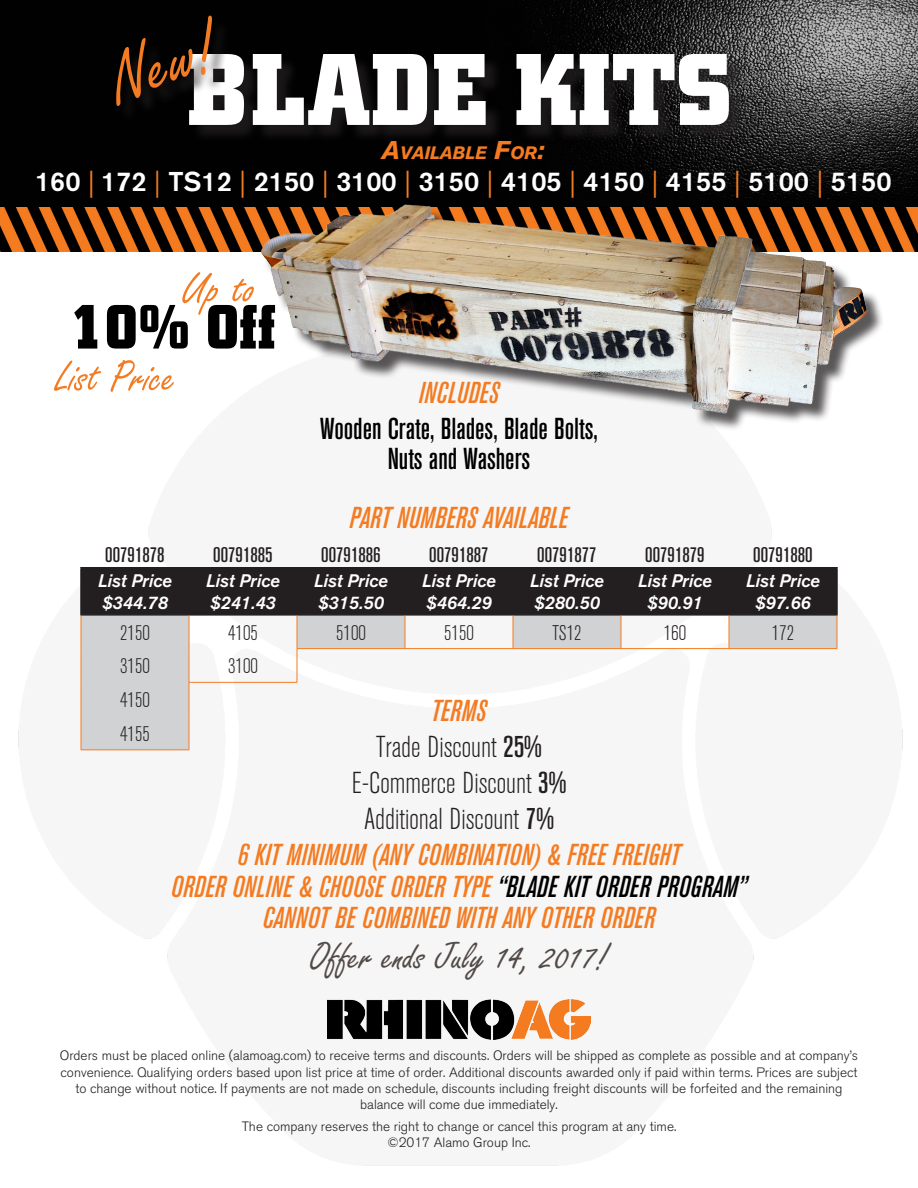
<style>
.page{position:relative;width:918px;height:1188px;background:#fff}
.page>*{position:absolute;margin:0;border:0;box-sizing:border-box;transform-origin:0 0}
.t1{font:40.5px "Freestyle Script";color:#524a47}
.t2{font:italic 500 condensed 30px "Akzidenz Grotesk BE";color:#f47b21}
.t3{font:300 condensed 30px "Akzidenz Grotesk BE";color:#231f20}
.t4{font:500 condensed 30px "Akzidenz Grotesk BE";color:#000}
.t5{font:500 27px "Akzidenz Grotesk BE";color:#fff}
.t6{font:500 condensed 21px "Akzidenz Grotesk BE";color:#231f20}
.t7{font:300 condensed 21px "Akzidenz Grotesk BE";color:#231f20}
.t8{font:italic 500 18px "Akzidenz Grotesk BE";color:#fff}
.t9{font:italic 700 17.85px "Akzidenz Grotesk BE";color:#f47b21}
.t10{font:300 13.5px/16.2px "Akzidenz Grotesk BE";color:#231f20;text-align:center}
.s1{font-size:25.5px}
.s2{font-family:"Minion Pro";color:#f47b21}
.s3{font-family:"Minion Pro";font-weight:400;color:#f47b21}
.s4{font-weight:500}
.s5{color:#000}
</style>
<div class="page">
<img style="left:0;top:0;width:918px;height:251px">
<div style="left:191px;top:56px;width:557px;height:88px;background:#231f20;opacity:.75"></div>
<svg style="left:116px;top:16px;width:613px;height:109px"></svg>
<img style="left:328px;top:1000px;width:262px;height:40px">
<img style="left:232px;top:191px;width:672px;height:238px">
<svg style="left:54px;top:360px;width:120px;height:32px"></svg>
<svg style="left:74px;top:272px;width:201px;height:77px"></svg>
<div style="left:82px;top:568px;width:754px;height:46px;background:#231f20"></div>
<svg style="left:82px;top:616px;width:755px;height:134px;fill:#f6f6f6"></svg>
<hr style="left:80px;top:614px;width:109px;height:2px;background:#231f20">
<hr style="left:189px;top:614px;width:108px;height:2px;background:#231f20">
<hr style="left:297px;top:614px;width:108px;height:2px;background:#231f20">
<hr style="left:405px;top:614px;width:108px;height:2px;background:#231f20">
<hr style="left:513px;top:614px;width:108px;height:2px;background:#231f20">
<hr style="left:621px;top:614px;width:108px;height:2px;background:#231f20">
<hr style="left:80px;top:567px;width:109px;height:1px;background:#231f20">
<hr style="left:80px;top:568px;width:2px;height:46px;background:#231f20">
<hr style="left:189px;top:567px;width:108px;height:1px;background:#231f20">
<hr style="left:188px;top:568px;width:2px;height:46px;background:#231f20">
<hr style="left:297px;top:567px;width:108px;height:1px;background:#231f20">
<hr style="left:296px;top:568px;width:2px;height:46px;background:#231f20">
<hr style="left:405px;top:567px;width:108px;height:1px;background:#231f20">
<hr style="left:404px;top:568px;width:2px;height:46px;background:#231f20">
<hr style="left:513px;top:567px;width:108px;height:1px;background:#231f20">
<hr style="left:512px;top:568px;width:2px;height:46px;background:#231f20">
<hr style="left:621px;top:567px;width:108px;height:1px;background:#231f20">
<hr style="left:620px;top:568px;width:2px;height:46px;background:#231f20">
<hr style="left:729px;top:567px;width:109px;height:1px;background:#231f20">
<hr style="left:728px;top:568px;width:2px;height:46px;background:#231f20">
<hr style="left:836px;top:568px;width:2px;height:46px;background:#231f20">
<hr style="left:729px;top:614px;width:109px;height:2px;background:#231f20">
<hr style="left:81px;top:616px;width:1px;height:33px;background:#f47b21">
<hr style="left:81px;top:649px;width:1px;height:33px;background:#f47b21">
<hr style="left:81px;top:682px;width:1px;height:34px;background:#f47b21">
<hr style="left:189px;top:683px;width:1px;height:33px;background:#f47b21">
<hr style="left:81px;top:716px;width:1px;height:34px;background:#f47b21">
<hr style="left:189px;top:716px;width:1px;height:34px;background:#f47b21">
<hr style="left:81px;top:750px;width:108px;height:1px;background:#f47b21">
<hr style="left:189px;top:616px;width:1px;height:33px;background:#f47b21">
<hr style="left:189px;top:649px;width:1px;height:33px;background:#f47b21">
<hr style="left:297px;top:649px;width:1px;height:33px;background:#f47b21">
<hr style="left:189px;top:682px;width:108px;height:1px;background:#f47b21">
<hr style="left:297px;top:616px;width:1px;height:32px;background:#f47b21">
<hr style="left:297px;top:648px;width:108px;height:1px;background:#f47b21">
<hr style="left:405px;top:616px;width:1px;height:32px;background:#f47b21">
<hr style="left:513px;top:616px;width:1px;height:32px;background:#f47b21">
<hr style="left:621px;top:616px;width:1px;height:32px;background:#f47b21">
<hr style="left:729px;top:616px;width:1px;height:32px;background:#f47b21">
<hr style="left:837px;top:616px;width:1px;height:32px;background:#f47b21">
<hr style="left:405px;top:648px;width:108px;height:1px;background:#f47b21">
<hr style="left:513px;top:648px;width:108px;height:1px;background:#f47b21">
<hr style="left:621px;top:648px;width:108px;height:1px;background:#f47b21">
<hr style="left:729px;top:648px;width:108px;height:1px;background:#f47b21">
<p class="t9" style="left:382px;top:142px;width:164px"><span class="s1">A</span>VAILABLE <span class="s1">F</span>OR<span class="s1">:</span></p>
<p class="t5" style="left:35px;top:165px;width:858px">160 <span class="s2">|</span> 172 <span class="s3">|</span> TS12 <span class="s2">|</span> 2150 <span class="s2">|</span> 3100 <span class="s2">|</span> 3150 <span class="s2">|</span> 4105 <span class="s2">|</span> 4150 <span class="s2">|</span> 4155 <span class="s2">|</span> 5100 <span class="s2">|</span> 5150</p>
<p class="t2" style="left:419px;top:376px;width:82px">INCLUDES</p>
<p class="t4" style="left:320px;top:413px;width:279px">Wooden Crate, Blades, Blade Bolts,</p>
<p class="t4" style="left:388px;top:443px;width:144px">Nuts and Washers</p>
<p class="t2" style="left:350px;top:500px;width:220px">PART NUMBERS AVAILABLE</p>
<p class="t6" style="left:105px;top:543px;width:61px">00791878</p>
<p class="t6" style="left:213px;top:543px;width:61px">00791885</p>
<p class="t6" style="left:321px;top:543px;width:61px">00791886</p>
<p class="t6" style="left:429px;top:543px;width:61px">00791887</p>
<p class="t6" style="left:537px;top:543px;width:61px">00791877</p>
<p class="t6" style="left:645px;top:543px;width:61px">00791879</p>
<p class="t6" style="left:753px;top:543px;width:61px">00791880</p>
<p class="t8" style="left:98px;top:571px;width:75px">List Price</p>
<p class="t8" style="left:102px;top:592px;width:67px">$344.78</p>
<p class="t8" style="left:206px;top:571px;width:75px">List Price</p>
<p class="t8" style="left:210px;top:592px;width:67px">$241.43</p>
<p class="t8" style="left:314px;top:571px;width:75px">List Price</p>
<p class="t8" style="left:318px;top:592px;width:67px">$315.50</p>
<p class="t8" style="left:422px;top:571px;width:75px">List Price</p>
<p class="t8" style="left:426px;top:592px;width:67px">$464.29</p>
<p class="t8" style="left:530px;top:571px;width:75px">List Price</p>
<p class="t8" style="left:534px;top:592px;width:67px">$280.50</p>
<p class="t8" style="left:638px;top:571px;width:75px">List Price</p>
<p class="t8" style="left:647px;top:592px;width:57px">$90.91</p>
<p class="t8" style="left:746px;top:571px;width:75px">List Price</p>
<p class="t8" style="left:755px;top:592px;width:57px">$97.66</p>
<p class="t7" style="left:120px;top:621px;width:31px">2150</p>
<p class="t7" style="left:228px;top:621px;width:31px">4105</p>
<p class="t7" style="left:336px;top:621px;width:31px">5100</p>
<p class="t7" style="left:444px;top:621px;width:31px">5150</p>
<p class="t7" style="left:552px;top:621px;width:31px">TS12</p>
<p class="t7" style="left:664px;top:621px;width:24px">160</p>
<p class="t7" style="left:772px;top:621px;width:24px">172</p>
<p class="t7" style="left:120px;top:655px;width:31px">3150</p>
<p class="t7" style="left:228px;top:655px;width:31px">3100</p>
<p class="t7" style="left:120px;top:689px;width:31px">4150</p>
<p class="t7" style="left:120px;top:722px;width:31px">4155</p>
<p class="t2" style="left:431px;top:694px;width:57px">TERMS</p>
<p class="t3" style="left:376px;top:731px;width:167px">Trade Discount <span class="s4">25%</span></p>
<p class="t3" style="left:352px;top:767px;width:216px">E-Commerce Discount <span class="s4">3%</span></p>
<p class="t3" style="left:364px;top:803px;width:191px">Additional Discount <span class="s4">7%</span></p>
<p class="t2" style="left:238px;top:838px;width:444px">6 KIT MINIMUM (ANY COMBINATION) &amp; FREE FREIGHT</p>
<p class="t2" style="left:171px;top:869px;width:577px">ORDER ONLINE &amp; CHOOSE ORDER TYPE <span class="s5">“BLADE KIT ORDER PROGRAM”</span></p>
<p class="t2" style="left:263px;top:901px;width:394px">CANNOT BE COMBINED WITH ANY OTHER ORDER</p>
<p class="t1" style="left:310px;top:935px;width:299px">Offer ends July 14, 2017!</p>
<p class="t10" style="left:60px;top:1048px;width:800px">Orders must be placed online (alamoag.com) to receive terms and discounts. Orders will be shipped as complete as possible and at company’s convenience. Qualifying orders based upon list price at time of order. Additional discounts awarded only if paid within terms. Prices are subject to change without notice. If payments are not made on schedule, discounts including freight discounts will be forfeited and the remaining</p>
<p class="t10" style="left:360px;top:1097px;width:199px">balance will come due immediately.</p>
<p class="t10" style="left:242px;top:1118px;width:436px">The company reserves the right to change or cancel this program at any time.</p>
<p class="t10" style="left:387px;top:1134px;width:145px">©2017 Alamo Group Inc.</p>
</div>
